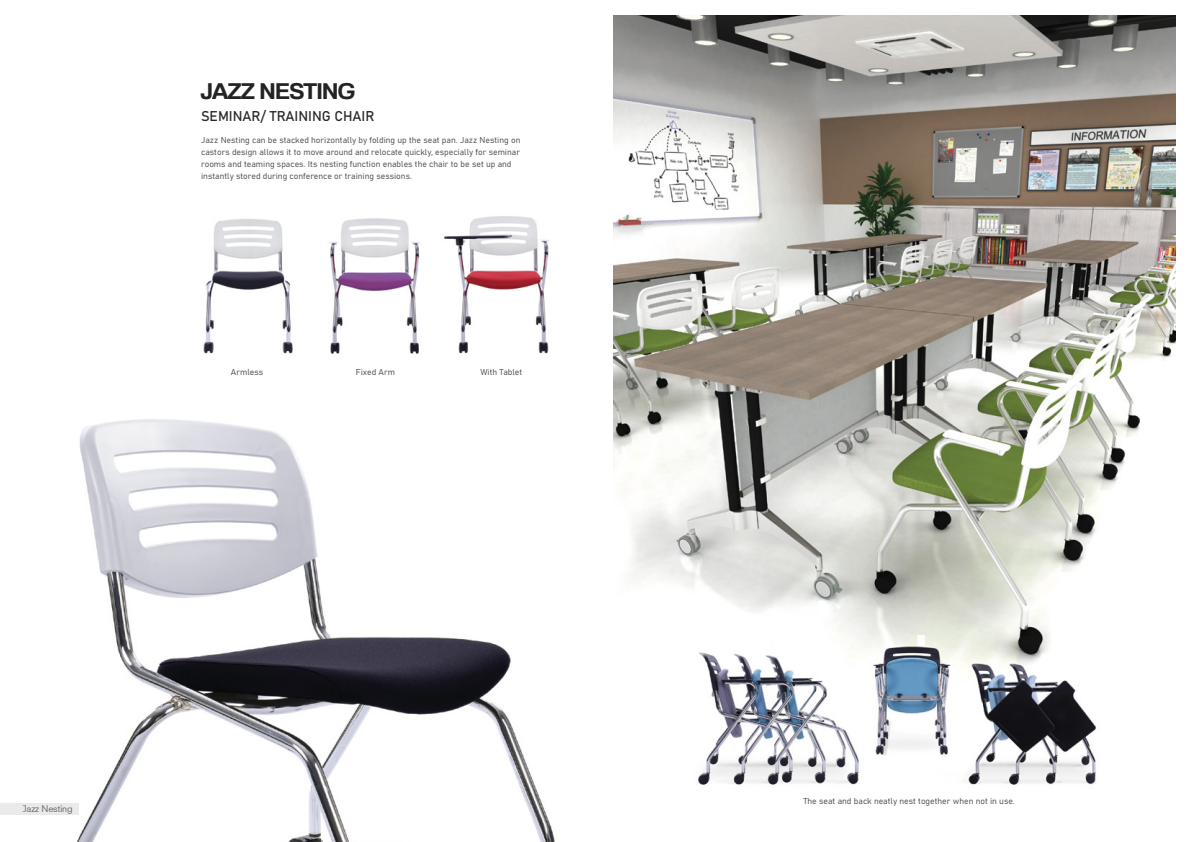
<style>
.page{position:relative;width:1191px;height:842px;background:#fff}
.page>*{position:absolute;margin:0;border:0;box-sizing:border-box;transform-origin:0 0}
.t1{font:700 22px "Familiar Pro";letter-spacing:-.05em;color:#252223;scale:1.06 1}
.t2{font:14px "Bahnschrift";color:#292728}
.t3{font:9px "Neuzeit S";letter-spacing:-.015em;color:#636466}
.t4{font:8.5px/12px "Bahnschrift";color:#58595b}
</style>
<div class="page">
<img style="left:1px;top:419px;width:554px;height:423px">
<img style="left:613px;top:16px;width:562px;height:769px">
<img style="left:329px;top:216px;width:221px;height:138px">
<img style="left:203px;top:219px;width:90px;height:135px">
<div style="left:0;top:803px;width:79px;height:11px;background:#eaeaea"></div>
<h1 class="t1" style="left:200px;top:77px;width:148px">JAZZ NESTING</h1>
<p class="t4" style="left:201px;top:133px;width:321px">Jazz Nesting can be stacked horizontally by folding up the seat pan. Jazz Nesting on castors design allows it to move around and relocate quickly, especially for seminar rooms and teaming spaces. Its nesting function enables the chair to be set up and instantly stored during conference or training sessions.</p>
<h2 class="t2" style="left:201px;top:105px;width:175px">SEMINAR/ TRAINING CHAIR</h2>
<p class="t4" style="left:231px;top:366px;width:34px">Armless</p>
<p class="t4" style="left:356px;top:366px;width:41px">Fixed Arm</p>
<p class="t4" style="left:480px;top:366px;width:43px">With Tablet</p>
<p class="t3" style="left:23px;top:803px;width:51px">Jazz Nesting</p>
<p class="t4" style="left:803px;top:794px;width:213px">The seat and back neatly nest together when not in use.</p>
</div>
